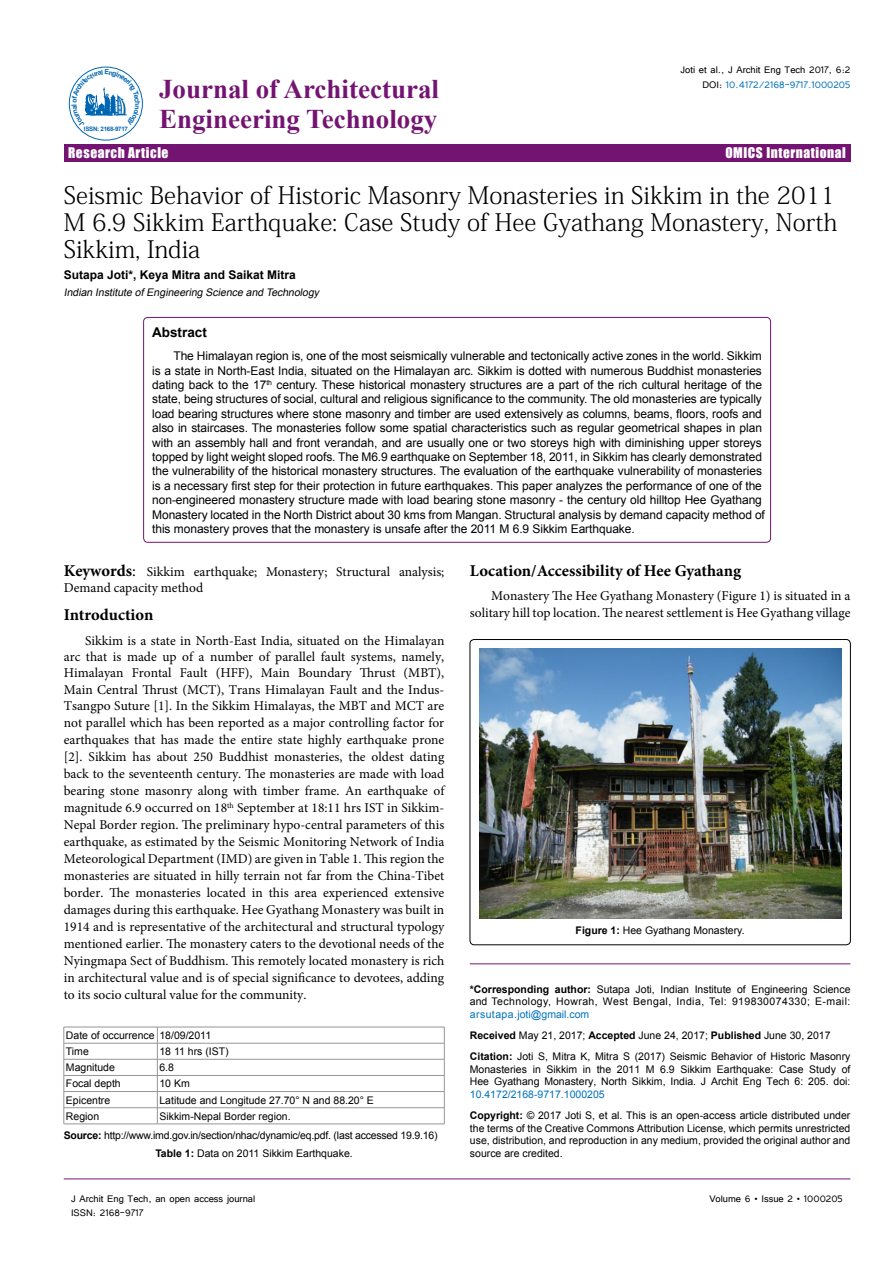
<style>
.page{position:relative;width:893px;height:1263px;background:#fff}
.page>*{position:absolute;margin:0;border:0;box-sizing:border-box;transform-origin:0 0}
.t1{font:700 27px "Times New Roman";color:#741472}
.t2{font:24px/27px "Adobe Fangsong Std";color:#000;text-align:justify}
.t3{font:700 16.5px "Minion Pro";letter-spacing:-.005em;color:#000}
.t4{font:13.5px/16.8px "Minion Pro";color:#000}
.t5{font:13.5px "Impact";letter-spacing:.04em;color:#fff}
.t6{font:700 13.5px "Arial";color:#000}
.t7{font:12px/14.4px "Arial";letter-spacing:-.005em;color:#000}
.t8{font:12px/14.4px "Tunga";color:#000;text-align:right}
.t9{font:700 12px "Arial";color:#000}
.t10{font:10.5px/12.6px "Arial";color:#000}
.t11{font:10.5px/19.5px "Arial";letter-spacing:-.02em;color:#000}
.t12{font:italic 10.5px "Arial";color:#000}
.t13{font:700 6.15px "Arial";letter-spacing:-.04em;color:#0066b3}
.s1{color:#0072bc}
.s2{font-weight:700;font-size:16.5px}
.s3{font-size:16.5px}
.s4{font-weight:700}
</style>
<div class="page">
<hr style="left:64px;top:1179px;width:786px;height:1px;background:#741472">
<div style="left:64px;top:144px;width:786px;height:17px;background:#741472"></div>
<div style="left:69px;top:67px;width:74px;height:73px;border:1px solid #0066b3;border-radius:50%"></div>
<hr style="left:470px;top:963px;width:380px;height:1px;background:#741472">
<div style="left:144px;top:317px;width:627px;height:225px;border:1px solid #741472;border-radius:4px"></div>
<hr style="left:64px;top:1027px;width:93px;height:1px;background:#939598">
<hr style="left:157px;top:1027px;width:287px;height:1px;background:#939598">
<hr style="left:64px;top:1043px;width:93px;height:1px;background:#939598">
<hr style="left:157px;top:1043px;width:287px;height:1px;background:#939598">
<hr style="left:64px;top:1059px;width:93px;height:1px;background:#939598">
<hr style="left:157px;top:1059px;width:287px;height:1px;background:#939598">
<hr style="left:64px;top:1075px;width:93px;height:1px;background:#939598">
<hr style="left:157px;top:1075px;width:287px;height:1px;background:#939598">
<hr style="left:64px;top:1091px;width:93px;height:1px;background:#939598">
<hr style="left:157px;top:1091px;width:287px;height:1px;background:#939598">
<hr style="left:64px;top:1107px;width:93px;height:1px;background:#939598">
<svg style="left:64px;top:1027px;width:1px;height:97px"></svg>
<hr style="left:157px;top:1107px;width:287px;height:1px;background:#939598">
<svg style="left:157px;top:1028px;width:1px;height:96px"></svg>
<svg style="left:444px;top:1027px;width:1px;height:97px"></svg>
<hr style="left:64px;top:1124px;width:93px;height:1px;background:#939598">
<hr style="left:157px;top:1124px;width:287px;height:1px;background:#939598">
<div style="left:470px;top:639px;width:380px;height:306px;border:1px solid #000;border-radius:4px"></div>
<img style="left:479px;top:648px;width:362px;height:270px">
<svg style="left:72px;top:69px;width:68px;height:58px"></svg>
<p class="t13" style="left:84px;top:125px;width:46px">ISSN: 2168-9717</p>
<h1 class="t1" style="left:159px;top:70px;width:281px">Journal of Architectural</h1>
<h1 class="t1" style="left:159px;top:100px;width:280px">Engineering Technology</h1>
<p class="t8" style="left:681px;top:62px;width:171px">Joti et al., J Archit Eng Tech 2017, 6:2<br>DOI: <span class="s1">10.4172/2168-9717.1000205</span></p>
<p class="t5" style="left:68px;top:142px;width:102px">Research Article</p>
<p class="t5" style="left:725px;top:142px;width:122px">OMICS International</p>
<h2 class="t2" style="left:64px;top:182px;width:775px">Seismic Behavior of Historic Masonry Monasteries in Sikkim in the 2011<br>M 6.9 Sikkim Earthquake: Case Study of Hee Gyathang Monastery, North Sikkim, India</h2>
<p class="t9" style="left:64px;top:267px;width:234px">Sutapa Joti*, Keya Mitra and Saikat Mitra</p>
<p class="t12" style="left:64px;top:285px;width:259px">Indian Institute ofEngineering Science and Technology</p>
<p class="t6" style="left:152px;top:323px;width:56px">Abstract</p>
<p class="t7" style="left:152px;top:349px;width:614px;text-indent:21px">The Himalayan region is, one of the most seismically vulnerable and tectonically active zones in the world. Sikkim is a state in North-East India, situated on the Himalayan arc. Sikkim is dotted with numerous Buddhist monasteries dating back to the 17<sup>th</sup> century. These historical monastery structures are a part of the rich cultural heritage of the state, being structures of social, cultural and religious significance to the community. The old monasteries are typically load bearing structures where stone masonry and timber are used extensively as columns, beams, floors, roofs and also in staircases. The monasteries follow some spatial characteristics such as regular geometrical shapes in plan with an assembly hall and front verandah, and are usually one or two storeys high with diminishing upper storeys topped by light weight sloped roofs. The M6.9 earthquake on September 18, 2011, in Sikkim has clearly demonstrated the vulnerability of the historical monastery structures. The evaluation of the earthquake vulnerability of monasteries is a necessary first step for their protection in future earthquakes. This paper analyzes the performance of one of the non-engineered monastery structure made with load bearing stone masonry - the century old hilltop Hee Gyathang Monastery located in the North District about 30 kms from Mangan. Structural analysis by demand capacity method of this monastery proves that the monastery is unsafe after the 2011 M 6.9 Sikkim Earthquake.</p>
<p class="t4" style="left:64px;top:563px;width:382px;line-height:16.2px"><span class="s2">Keywords</span><span class="s3">:</span> Sikkim earthquake; Monastery; Structural analysis;<br>Demand capacity method</p>
<p class="t3" style="left:64px;top:603px;width:91px">Introduction</p>
<p class="t4" style="left:64px;top:632px;width:382px;text-align:justify;text-indent:21px">Sikkim is a state in North-East India, situated on the Himalayan arc that is made up of a number of parallel fault systems, namely, Himalayan Frontal Fault (HFF), Main Boundary Thrust (MBT), Main Central Thrust (MCT), Trans Himalayan Fault and the Indus-Tsangpo Suture [1]. In the Sikkim Himalayas, the MBT and MCT are not parallel which has been reported as a major controlling factor for earthquakes that has made the entire state highly earthquake prone [2]. Sikkim has about 250 Buddhist monasteries, the oldest dating back to the seventeenth century. The monasteries are made with load bearing stone masonry along with timber frame. An earthquake of magnitude 6.9 occurred on 18<sup>th</sup> September at 18:11 hrs IST in Sikkim-Nepal Border region. The preliminary hypo-central parameters of this earthquake, as estimated by the Seismic Monitoring Network of India Meteorological Department (IMD) are given in Table 1. This region the monasteries are situated in hilly terrain not far from the China-Tibet border. The monasteries located in this area experienced extensive damages during this earthquake. Hee Gyathang Monastery was built in 1914 and is representative of the architectural and structural typology mentioned earlier. The monastery caters to the devotional needs of the Nyingmapa Sect of Buddhism. This remotely located monastery is rich in architectural value and is of special significance to devotees, adding to its socio cultural value for the community.</p>
<p class="t3" style="left:470px;top:559px;width:273px">Location/Accessibility of Hee Gyathang</p>
<p class="t4" style="left:470px;top:588px;width:382px;line-height:16.2px;text-align:right">Monastery The Hee Gyathang Monastery (Figure 1) is situated in a solitary hill top location. The nearest settlement is Hee Gyathang village</p>
<p class="t10" style="left:576px;top:924px;width:171px"><span class="s4">Figure 1:</span> Hee Gyathang Monastery.</p>
<p class="t10" style="left:470px;top:983px;width:382px"><span class="s4">*Corresponding author:</span> Sutapa Joti, Indian Institute of Engineering Science and Technology, Howrah, West Bengal, India, Tel: 919830074330; E-mail:</p>
<p class="t10" style="left:470px;top:1004px;width:382px;line-height:21.1px"><span class="s1">arsutapa.joti@gmail.com<br></span><span class="s4">Received</span> May 21, 2017; <span class="s4">Accepted</span> June 24, 2017; <span class="s4">Published</span> June 30, 2017<br><span class="s4">Citation:</span> Joti S, Mitra K, Mitra S (2017) Seismic Behavior of Historic Masonry</p>
<p class="t10" style="left:470px;top:1063px;width:382px">Monasteries in Sikkim in the 2011 M 6.9 Sikkim Earthquake: Case Study of<br>Hee Gyathang Monastery, North Sikkim, India. J Archit Eng Tech 6: 205. doi:</p>
<p class="t10" style="left:470px;top:1084px;width:382px;line-height:21.1px"><span class="s1">10.4172/2168-9717.1000205<br></span><span class="s4">Copyright:</span> © 2017 Joti S, et al. This is an open-access article distributed under</p>
<p class="t10" style="left:470px;top:1122px;width:382px;text-align:justify">the terms of the Creative Commons Attribution License, which permits unrestricted use, distribution, and reproduction in any medium, provided the original author and source are credited.</p>
<p class="t10" style="left:66px;top:1027px;width:147px;line-height:16.2px">Date of occurrence 18/09/2011<br>Time</p>
<p class="t10" style="left:159px;top:1045px;width:71px">18 11 hrs (IST)</p>
<p class="t10" style="left:66px;top:1061px;width:51px">Magnitude</p>
<p class="t10" style="left:159px;top:1061px;width:16px">6.8</p>
<p class="t10" style="left:66px;top:1077px;width:56px">Focal depth</p>
<p class="t10" style="left:159px;top:1077px;width:32px">10 Km</p>
<p class="t10" style="left:66px;top:1094px;width:46px">Epicentre</p>
<p class="t10" style="left:159px;top:1094px;width:216px">Latitude and Longitude 27.70° N and 88.20° E</p>
<p class="t10" style="left:66px;top:1110px;width:35px">Region</p>
<p class="t11" style="left:64px;top:1106px;width:375px;text-indent:96px">Sikkim-Nepal Border region.<br><span class="s4">Source:</span> http://www.imd.gov.in/section/nhac/dynamic/eq.pdf. (last accessed 19.9.16)</p>
<p class="t10" style="left:155px;top:1147px;width:199px"><span class="s4">Table 1:</span> Data on 2011 Sikkim Earthquake.</p>
<p class="t8" style="left:71px;top:1190px;width:186px">J Archit Eng Tech, an open access journal</p>
<p class="t8" style="left:709px;top:1190px;width:135px">Volume 6 • Issue 2 • 1000205</p>
<p class="t8" style="left:71px;top:1204px;width:74px">ISSN: 2168-9717</p>
</div>
